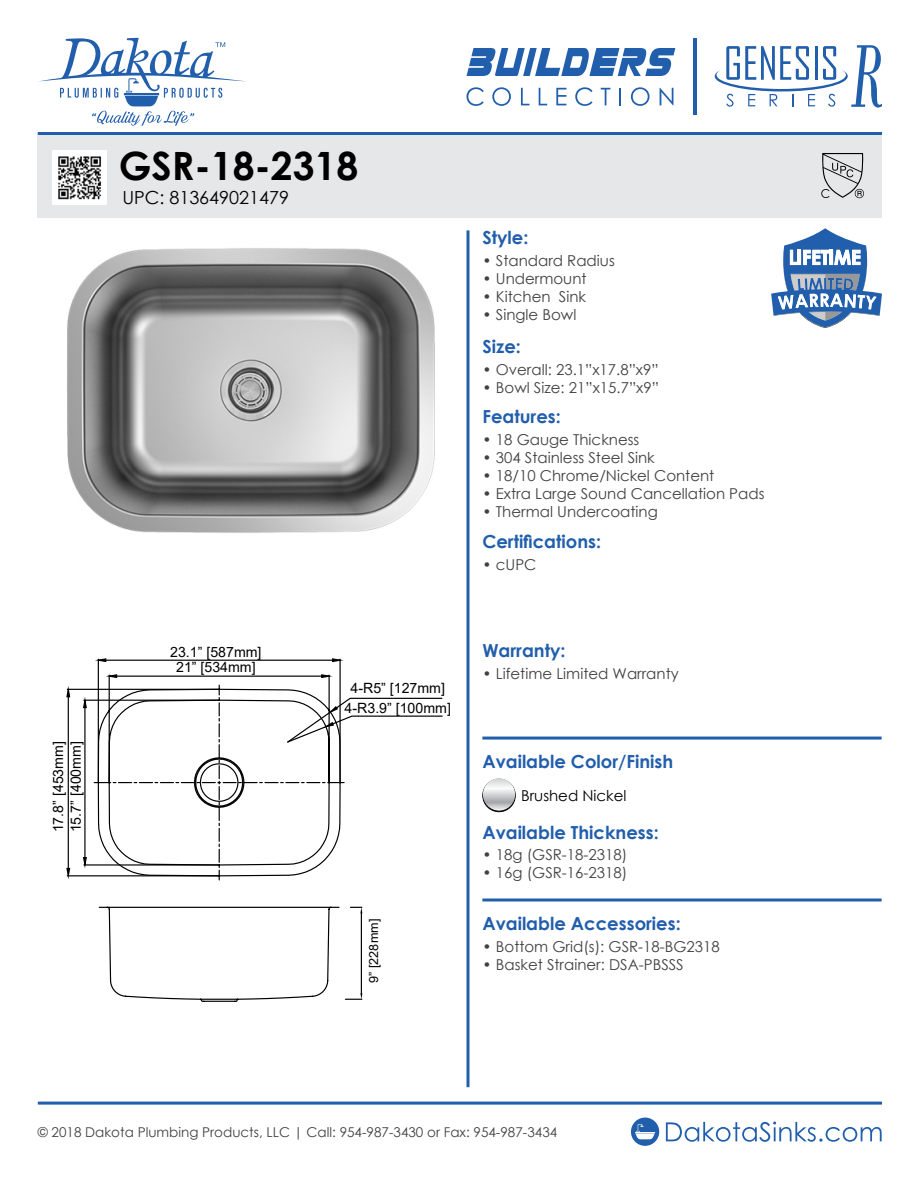
<style>
.page{position:relative;width:918px;height:1188px;background:#fff}
.page>*{position:absolute;margin:0;border:0;box-sizing:border-box;transform-origin:0 0}
.t1{font:700 39px "Century Gothic";color:#000}
.t2{font:700 18px "Century Gothic";color:#215eac}
.t3{font:18px "Century Gothic";color:#000}
.t4{font:15px "Century Gothic";color:#414042}
.t5{font:15px "Century Gothic";color:#000}
.t6{font:14.1px/17.7px "Arial";color:#000}
.t7{font:13.5px "Century Gothic";color:#414042}
.t8{font:12.6px "Arial";color:#000}
</style>
<div class="page">
<div style="left:38px;top:134px;width:844px;height:84px;background:#e6e7e8"></div>
<hr style="left:38px;top:132px;width:844px;height:3px;background:#215eac">
<hr style="left:38px;top:1102px;width:844px;height:3px;background:#215eac">
<svg style="left:821px;top:153px;width:43px;height:45px"></svg>
<svg style="left:466px;top:230px;width:4px;height:857px;background:#5886c0"></svg>
<svg style="left:715px;top:45px;width:167px;height:63px"></svg>
<hr style="left:693px;top:38px;width:4px;height:77px;background:#215eac">
<svg style="left:467px;top:48px;width:208px;height:28px"></svg>
<svg style="left:466px;top:87px;width:18px;height:19px"></svg>
<svg style="left:492px;top:87px;width:19px;height:19px"></svg>
<svg style="left:521px;top:88px;width:9px;height:17px"></svg>
<svg style="left:539px;top:88px;width:8px;height:17px"></svg>
<svg style="left:556px;top:88px;width:10px;height:17px"></svg>
<svg style="left:575px;top:87px;width:18px;height:19px"></svg>
<svg style="left:601px;top:88px;width:9px;height:17px"></svg>
<svg style="left:619px;top:88px;width:2px;height:17px"></svg>
<svg style="left:631px;top:87px;width:19px;height:19px"></svg>
<svg style="left:660px;top:88px;width:13px;height:17px"></svg>
<svg style="left:38px;top:38px;width:208px;height:88px"></svg>
<svg style="left:666px;top:1122px;width:216px;height:20px"></svg>
<svg style="left:631px;top:1118px;width:28px;height:28px"></svg>
<img style="left:67px;top:248px;width:368px;height:285px">
<svg style="left:93px;top:674px;width:240px;height:203px"></svg>
<svg style="left:321px;top:674px;width:9px;height:5px"></svg>
<svg style="left:108px;top:674px;width:10px;height:5px"></svg>
<hr style="left:106px;top:660px;width:227px;height:1px;background:#000">
<hr style="left:98px;top:659px;width:1px;height:124px;background:#000">
<hr style="left:339px;top:659px;width:2px;height:124px;background:#000">
<svg style="left:332px;top:658px;width:9px;height:5px"></svg>
<svg style="left:97px;top:658px;width:10px;height:5px"></svg>
<hr style="left:84px;top:708px;width:2px;height:150px;background:#000">
<hr style="left:84px;top:864px;width:135px;height:2px;background:#000">
<hr style="left:84px;top:700px;width:135px;height:1px;background:#000">
<svg style="left:83px;top:699px;width:5px;height:10px"></svg>
<svg style="left:83px;top:856px;width:5px;height:10px"></svg>
<hr style="left:68px;top:697px;width:1px;height:171px;background:#000">
<hr style="left:67px;top:875px;width:152px;height:1px;background:#000">
<hr style="left:67px;top:689px;width:152px;height:1px;background:#000">
<svg style="left:66px;top:688px;width:5px;height:10px"></svg>
<svg style="left:66px;top:867px;width:5px;height:10px"></svg>
<svg style="left:286px;top:697px;width:157px;height:47px"></svg>
<svg style="left:98px;top:757px;width:265px;height:245px"></svg>
<svg style="left:482px;top:898px;width:400px;height:4px;background:#5886c0"></svg>
<svg style="left:771px;top:228px;width:111px;height:100px"></svg>
<img style="left:53px;top:150px;width:54px;height:54px">
<hr style="left:482px;top:737px;width:400px;height:3px;background:#215eac">
<div style="left:483px;top:779px;width:32px;height:33px;background:#0b0b0b;border-radius:50%"></div>
<div style="left:482px;top:779px;width:34px;height:33px;border:1px solid #000;border-radius:50%"></div>
<svg style="left:483px;top:778px;width:32px;height:33px"></svg>
<p class="t6" style="left:49px;top:832px;width:93px;rotate:-90deg">17.8” [453mm]<br>15.7” [400mm]</p>
<h1 class="t1" style="left:119px;top:136px;width:241px">GSR-18-2318</h1>
<p class="t3" style="left:122px;top:185px;width:168px">UPC: 813649021479</p>
<p class="t6" style="left:170px;top:643px;width:93px">23.1” [587mm]</p>
<p class="t6" style="left:176px;top:659px;width:81px">21” [534mm]</p>
<p class="t6" style="left:351px;top:679px;width:96px">4-R5” [127mm]</p>
<p class="t6" style="left:345px;top:699px;width:108px">4-R3.9” [100mm]</p>
<p class="t8" style="left:365px;top:983px;width:65px;rotate:-90deg">9” [228mm]</p>
<p class="t2" style="left:482px;top:224px;width:48px">Style:</p>
<p class="t4" style="left:482px;top:250px;width:134px">• Standard Radius</p>
<p class="t4" style="left:482px;top:268px;width:106px">• Undermount</p>
<p class="t4" style="left:482px;top:286px;width:105px">• Kitchen Sink</p>
<p class="t4" style="left:482px;top:304px;width:96px">• Single Bowl</p>
<p class="t2" style="left:482px;top:333px;width:40px">Size:</p>
<p class="t4" style="left:482px;top:359px;width:178px">• Overall: 23.1”x17.8”x9”</p>
<p class="t4" style="left:482px;top:377px;width:178px">• Bowl Size: 21”x15.7”x9”</p>
<p class="t2" style="left:482px;top:403px;width:80px">Features:</p>
<p class="t4" style="left:482px;top:429px;width:159px">• 18 Gauge Thickness</p>
<p class="t4" style="left:482px;top:447px;width:174px">• 304 Stainless Steel Sink</p>
<p class="t4" style="left:482px;top:465px;width:233px">• 18/10 Chrome/Nickel Content</p>
<p class="t4" style="left:482px;top:483px;width:284px">• Extra Large Sound Cancellation Pads</p>
<p class="t4" style="left:482px;top:501px;width:177px">• Thermal Undercoating</p>
<p class="t2" style="left:482px;top:528px;width:120px">Certifications:</p>
<p class="t4" style="left:482px;top:554px;width:56px">• cUPC</p>
<p class="t2" style="left:482px;top:637px;width:85px">Warranty:</p>
<p class="t4" style="left:482px;top:663px;width:198px">• Lifetime Limited Warranty</p>
<p class="t2" style="left:482px;top:747px;width:192px">Available Color/Finish</p>
<p class="t5" style="left:521px;top:785px;width:107px">Brushed Nickel</p>
<p class="t2" style="left:482px;top:818px;width:178px">Available Thickness:</p>
<p class="t4" style="left:482px;top:845px;width:146px">• 18g (GSR-18-2318)</p>
<p class="t4" style="left:482px;top:863px;width:146px">• 16g (GSR-16-2318)</p>
<p class="t2" style="left:482px;top:909px;width:200px">Available Accessories:</p>
<p class="t4" style="left:482px;top:936px;width:239px">• Bottom Grid(s): GSR-18-BG2318</p>
<p class="t4" style="left:482px;top:954px;width:203px">• Basket Strainer: DSA-PBSSS</p>
<p class="t7" style="left:38px;top:1122px;width:521px">© 2018 Dakota Plumbing Products, LLC | Call: 954-987-3430 or Fax: 954-987-3434</p>
</div>
